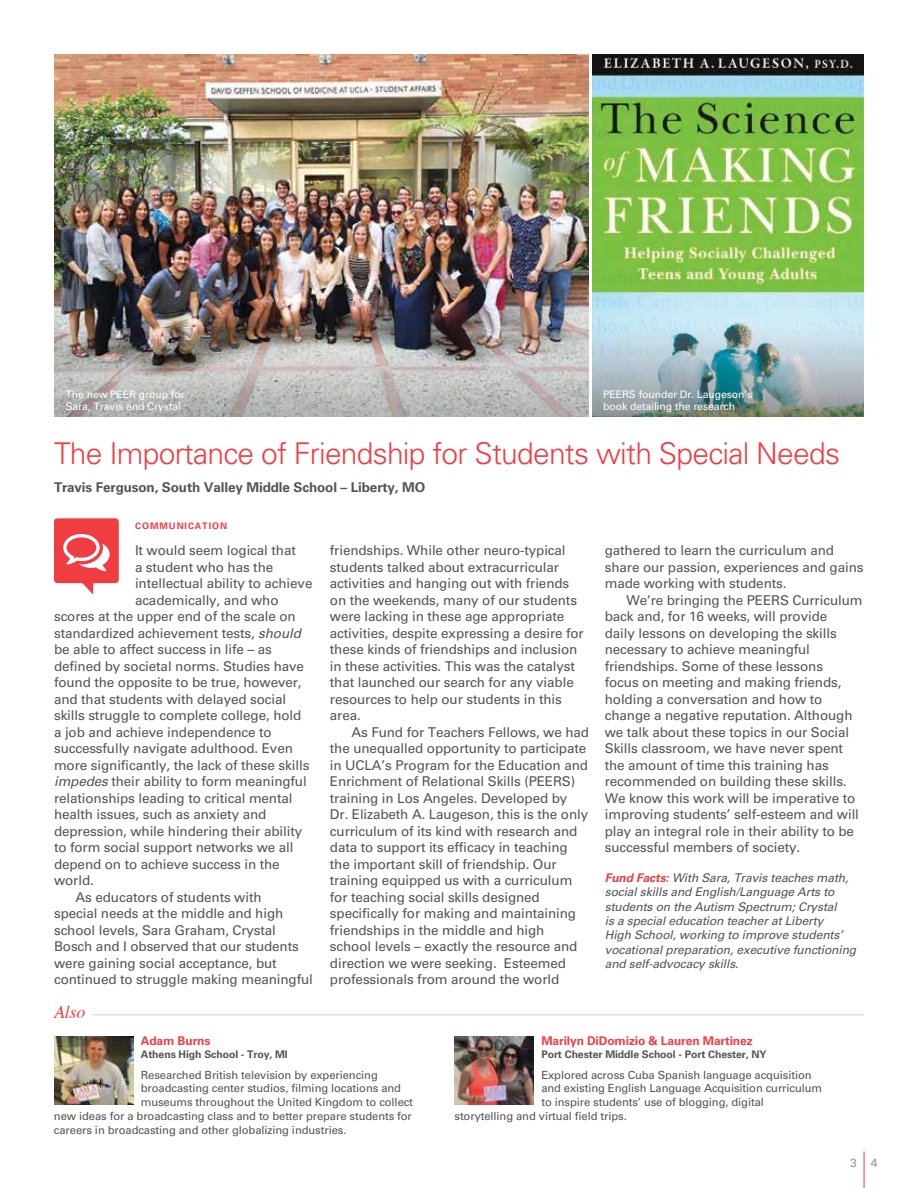
<style>
.page{position:relative;width:918px;height:1188px;background:#fff}
.page>*{position:absolute;margin:0;border:0;box-sizing:border-box;transform-origin:0 0}
.t1{font:300 30px "Univers 45";letter-spacing:-.025em;color:#ef3d42}
.t2{font:italic 18px "Times";color:#ef3d42}
.t3{font:13.5px/16.5px "Univers 55 Roman";letter-spacing:-.01em;color:#555453}
.t4{font:700 13.5px "Univers 65";letter-spacing:-.01em;color:#555453}
.t5{font:italic 12px/14.4px "Univers 55";letter-spacing:-.01em;color:#555453}
.t6{font:700 12px "Univers 65";letter-spacing:-.01em;color:#ef3e42}
.t7{font:12px "Univers 55 Roman";color:#939598}
.t8{font:11.25px "Univers 55 Roman";letter-spacing:-.01em;color:#555453}
.t9{font:10.5px/12px "Univers 55 Roman";letter-spacing:-.01em;color:#fff}
.t10{font:700 10.5px "Univers 65";letter-spacing:-.01em;color:#555453}
.t11{font:700 9px "Univers 65";letter-spacing:.1em;color:#ef3d42}
.s1{font-family:"Univers 55";font-style:italic}
.s2{font-family:"Univers 65";font-weight:700;color:#ef3d42}
</style>
<div class="page">
<hr style="left:864px;top:1152px;width:1px;height:36px;background:#ef3d42">
<img style="left:54px;top:54px;width:534px;height:363px">
<img style="left:592px;top:54px;width:272px;height:363px">
<hr style="left:93px;top:1014px;width:771px;height:1px;background:#d1d3d4">
<img style="left:54px;top:1036px;width:79px;height:68px">
<img style="left:455px;top:1036px;width:79px;height:68px">
<div style="left:54px;top:518px;width:65px;height:65px;background:#ef3d42;border-radius:4px"></div>
<svg style="left:80px;top:583px;width:13px;height:12px"></svg>
<svg style="left:63px;top:534px;width:47px;height:37px"></svg>
<p class="t9" style="left:66px;top:388px;width:121px">The new PEER group for<br>Sara, Travis and Crystal</p>
<p class="t9" style="left:603px;top:388px;width:151px">PEERS founder Dr. Laugeson’s book detailing the research</p>
<h1 class="t1" style="left:54px;top:435px;width:788px">The Importance of Friendship for Students with Special Needs</h1>
<p class="t4" style="left:54px;top:479px;width:373px">Travis Ferguson, South Valley Middle School – Liberty, MO</p>
<p class="t11" style="left:135px;top:521px;width:93px">COMMUNICATION</p>
<p class="t3" style="left:135px;top:542px;width:162px">It would seem logical that</p>
<p class="t3" style="left:135px;top:559px;width:140px">a student who has the</p>
<p class="t3" style="left:135px;top:575px;width:179px">intellectual ability to achieve</p>
<p class="t3" style="left:135px;top:592px;width:145px">academically, and who</p>
<p class="t3" style="left:54px;top:608px;width:243px">scores at the upper end of the scale on</p>
<p class="t3" style="left:54px;top:625px;width:249px">standardized achievement tests, <span class="s1">should</span></p>
<p class="t3" style="left:54px;top:641px;width:219px">be able to affect success in life – as</p>
<p class="t3" style="left:54px;top:658px;width:252px">defined by societal norms. Studies have</p>
<p class="t3" style="left:54px;top:674px;width:249px">found the opposite to be true, however,</p>
<p class="t3" style="left:54px;top:691px;width:234px">and that students with delayed social</p>
<p class="t3" style="left:54px;top:707px;width:249px">skills struggle to complete college, hold</p>
<p class="t3" style="left:54px;top:724px;width:219px">a job and achieve independence to</p>
<p class="t3" style="left:54px;top:740px;width:240px">successfully navigate adulthood. Even</p>
<p class="t3" style="left:54px;top:757px;width:257px">more significantly, the lack of these skills</p>
<p class="t3" style="left:54px;top:773px;width:254px"><span class="s1">impedes</span> their ability to form meaningful</p>
<p class="t3" style="left:54px;top:790px;width:240px">relationships leading to critical mental</p>
<p class="t3" style="left:54px;top:806px;width:214px">health issues, such as anxiety and</p>
<p class="t3" style="left:54px;top:823px;width:250px">depression, while hindering their ability</p>
<p class="t3" style="left:54px;top:839px;width:241px">to form social support networks we all</p>
<p class="t3" style="left:54px;top:856px;width:227px">depend on to achieve success in the</p>
<p class="t3" style="left:54px;top:872px;width:41px">world.</p>
<p class="t3" style="left:76px;top:889px;width:187px">As educators of students with</p>
<p class="t3" style="left:54px;top:905px;width:231px">special needs at the middle and high</p>
<p class="t3" style="left:54px;top:922px;width:223px">school levels, Sara Graham, Crystal</p>
<p class="t3" style="left:54px;top:938px;width:246px">Bosch and I observed that our students</p>
<p class="t3" style="left:54px;top:955px;width:224px">were gaining social acceptance, but</p>
<p class="t3" style="left:54px;top:971px;width:260px">continued to struggle making meaningful</p>
<h2 class="t2" style="left:54px;top:997px;width:33px">Also</h2>
<p class="t3" style="left:330px;top:542px;width:255px">friendships. While other neuro-typical students talked about extracurricular activities and hanging out with friends on the weekends, many of our students were lacking in these age appropriate activities, despite expressing a desire for these kinds of friendships and inclusion in these activities. This was the catalyst that launched our search for any viable resources to help our students in this area.</p>
<p class="t3" style="left:330px;top:724px;width:261px;text-indent:22px">As Fund for Teachers Fellows, we had the unequalled opportunity to participate in UCLA’s Program for the Education and Enrichment of Relational Skills (PEERS) training in Los Angeles. Developed by Dr. Elizabeth A. Laugeson, this is the only curriculum of its kind with research and data to support its efficacy in teaching the important skill of friendship. Our training equipped us with a curriculum for teaching social skills designed specifically for making and maintaining friendships in the middle and high school levels – exactly the resource and direction we were seeking. Esteemed professionals from around the world</p>
<p class="t3" style="left:605px;top:542px;width:260px">gathered to learn the curriculum and share our passion, experiences and gains made working with students.</p>
<p class="t3" style="left:605px;top:592px;width:259px;text-indent:22px">We’re bringing the PEERS Curriculum back and, for 16 weeks, will provide<br>daily lessons on developing the skills necessary to achieve meaningful friendships. Some of these lessons<br>focus on meeting and making friends, holding a conversation and how to change a negative reputation. Although we talk about these topics in our Social Skills classroom, we have never spent the amount of time this training has recommended on building these skills.<br>We know this work will be imperative to improving students’ self-esteem and will play an integral role in their ability to be successful members of society.</p>
<p class="t5" style="left:605px;top:871px;width:253px"><span class="s2">Fund Facts:</span> With Sara, Travis teaches math, social skills and English/Language Arts to students on the Autism Spectrum; Crystal<br>is a special education teacher at Liberty<br>High School, working to improve students’ vocational preparation, executive functioning and self-advocacy skills.</p>
<p class="t6" style="left:141px;top:1034px;width:71px">Adam Burns</p>
<p class="t10" style="left:141px;top:1048px;width:148px">Athens High School - Troy, MI</p>
<p class="t8" style="left:141px;top:1068px;width:239px">Researched British television by experiencing</p>
<p class="t8" style="left:141px;top:1082px;width:262px">broadcasting center studios, filming locations and</p>
<p class="t8" style="left:141px;top:1096px;width:274px">museums throughout the United Kingdom to collect</p>
<p class="t8" style="left:54px;top:1109px;width:360px">new ideas for a broadcasting class and to better prepare students for</p>
<p class="t8" style="left:54px;top:1123px;width:294px">careers in broadcasting and other globalizing industries.</p>
<p class="t6" style="left:541px;top:1034px;width:213px">Marilyn DiDomizio &amp; Lauren Martinez</p>
<p class="t10" style="left:541px;top:1048px;width:227px">Port Chester Middle School - Port Chester, NY</p>
<p class="t8" style="left:541px;top:1068px;width:272px">Explored across Cuba Spanish language acquisition</p>
<p class="t8" style="left:541px;top:1082px;width:282px">and existing English Language Acquisition curriculum</p>
<p class="t8" style="left:541px;top:1096px;width:224px">to inspire students’ use of blogging, digital</p>
<p class="t8" style="left:455px;top:1109px;width:174px">storytelling and virtual field trips.</p>
<p class="t7" style="left:850px;top:1155px;width:29px">3 4</p>
</div>
